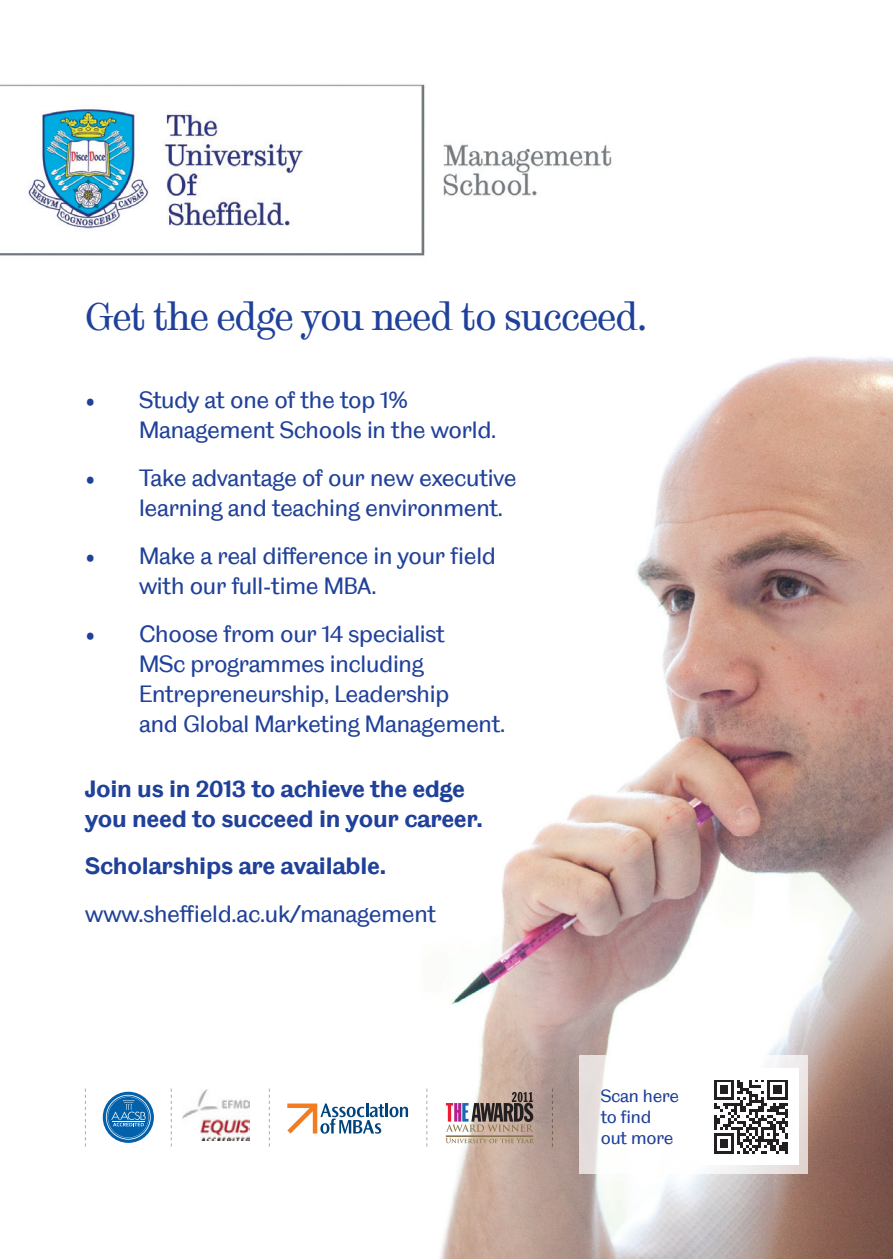
<style>
.page{position:relative;width:893px;height:1259px;background:#fff}
.page>*{position:absolute;margin:0;border:0;box-sizing:border-box;transform-origin:0 0}
.t1{font:39px "TUOS Stephenson";letter-spacing:-.025em;color:#20419a}
.t2{font:24px/30px "TUOS Blake";letter-spacing:-.01em;color:#20419a}
.t3{font:700 24px/30px "TUOS Blake";letter-spacing:-.01em;color:#20419a}
.t4{font:18px/21px "TUOS Blake";letter-spacing:-.01em;color:#20419a}
</style>
<div class="page">
<img style="left:85px;top:356px;width:808px;height:903px">
<img style="left:0;top:84px;width:612px;height:172px">
<svg style="left:580px;top:1055px;width:228px;height:118px"></svg>
<svg style="left:702px;top:1067px;width:97px;height:98px"></svg>
<svg style="left:103px;top:1091px;width:51px;height:52px"></svg>
<svg style="left:106px;top:1094px;width:45px;height:45px;background:#3e87be"></svg>
<svg style="left:287px;top:1103px;width:121px;height:30px"></svg>
<img style="left:183px;top:1089px;width:66px;height:51px">
<svg style="left:446px;top:1138px;width:88px;height:5px"></svg>
<svg style="left:446px;top:1092px;width:87px;height:39px"></svg>
<hr style="left:446px;top:1135px;width:87px;height:2px;background:#89764d">
<svg style="left:85px;top:1088px;width:1px;height:58px"></svg>
<svg style="left:171px;top:1088px;width:1px;height:58px"></svg>
<svg style="left:269px;top:1088px;width:1px;height:58px"></svg>
<svg style="left:426px;top:1088px;width:1px;height:58px"></svg>
<svg style="left:552px;top:1088px;width:1px;height:58px"></svg>
<h1 class="t1" style="left:85px;top:293px;width:563px">Get the edge you need to succeed.</h1>
<p class="t2" style="left:139px;top:385px;width:359px;text-indent:-54px">• Study at one of the top 1%<br>Management Schools in the world.</p>
<p class="t2" style="left:139px;top:462px;width:379px;text-indent:-54px">• Take advantage of our new executive learning and teaching environment.</p>
<p class="t2" style="left:139px;top:540px;width:358px;text-indent:-54px">• Make a real difference in your field with our full-time MBA.</p>
<p class="t2" style="left:139px;top:618px;width:368px;text-indent:-54px">• Choose from our 14 specialist<br>MSc programmes including<br>Entrepreneurship, Leadership<br>and Global Marketing Management.</p>
<p class="t3" style="left:85px;top:773px;width:400px">Join us in 2013 to achieve the edge you need to succeed in your career.</p>
<p class="t3" style="left:85px;top:850px;width:303px">Scholarships are available.</p>
<p class="t2" style="left:85px;top:898px;width:353px">www.sheffield.ac.uk/management</p>
<p class="t4" style="left:601px;top:1085px;width:80px">Scan here to find out more</p>
</div>
